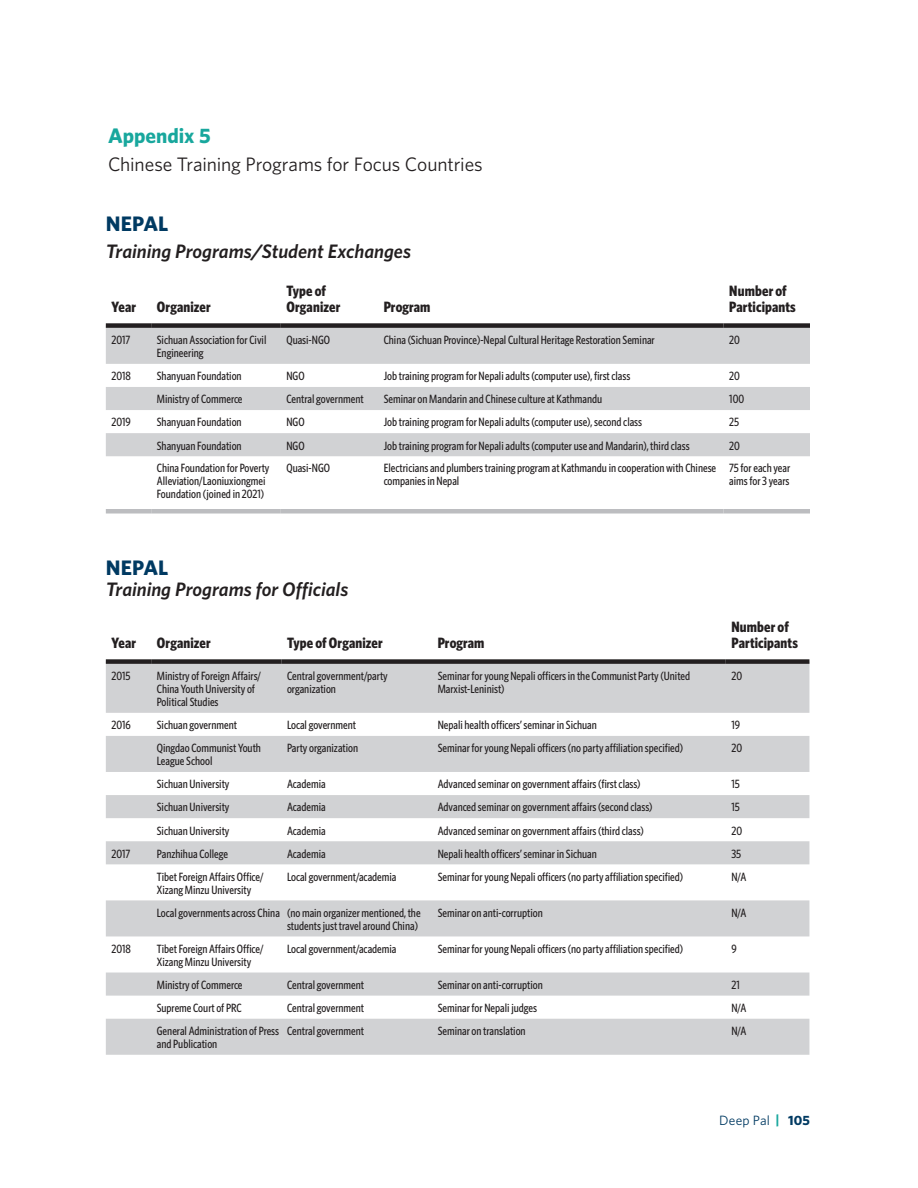
<style>
.page{position:relative;width:918px;height:1188px;background:#fff}
.page>*{position:absolute;margin:0;border:0;box-sizing:border-box;transform-origin:0 0}
.APPEN_HEAD_A{font:700 21px "Whitney";letter-spacing:.005em;color:#003a62}
.GEC_APPENDIX{font:700 21px "Whitney";color:#18a79d}
.APPEN_TABLE_NAME{font:italic 600 19.5px "Whitney";color:#231f20}
.GEC_APPENDIX_TITLE{font:19.5px "Whitney";letter-spacing:-.005em;color:#231f20}
.APPEN_TABLE_HEADER{font:700 15px/16.5px "Whitney Condensed";letter-spacing:.01em;color:#231f20}
.t1{font:13.5px "Whitney";letter-spacing:.015em;color:#003a62}
.Box_Text{font:500 12px/12.9px "Whitney Condensed";color:#231f20}
.s1{font-weight:700;color:#18a79d}
.s2{font-weight:700}
</style>
<div class="page">
<svg style="left:106px;top:328px;width:704px;height:128px;fill:#d1d2d4"></svg>
<div style="left:106px;top:323px;width:45px;height:5px;background:#231f20"></div>
<div style="left:151px;top:323px;width:130px;height:5px;background:#231f20"></div>
<div style="left:281px;top:323px;width:97px;height:5px;background:#231f20"></div>
<div style="left:378px;top:323px;width:346px;height:5px;background:#231f20"></div>
<div style="left:724px;top:323px;width:86px;height:5px;background:#231f20"></div>
<div style="left:106px;top:509px;width:45px;height:5px;background:#bcbdc0"></div>
<div style="left:151px;top:509px;width:130px;height:5px;background:#bcbdc0"></div>
<div style="left:281px;top:509px;width:97px;height:5px;background:#bcbdc0"></div>
<div style="left:378px;top:509px;width:346px;height:5px;background:#bcbdc0"></div>
<div style="left:724px;top:509px;width:86px;height:5px;background:#bcbdc0"></div>
<svg style="left:106px;top:664px;width:703px;height:391px;fill:#d1d2d4"></svg>
<div style="left:106px;top:659px;width:45px;height:5px;background:#231f20"></div>
<div style="left:151px;top:659px;width:130px;height:5px;background:#231f20"></div>
<div style="left:281px;top:659px;width:151px;height:5px;background:#231f20"></div>
<div style="left:432px;top:659px;width:294px;height:5px;background:#231f20"></div>
<div style="left:726px;top:659px;width:83px;height:5px;background:#231f20"></div>
<p class="GEC_APPENDIX" style="left:108px;top:122px;width:104px">Appendix 5</p>
<p class="GEC_APPENDIX_TITLE" style="left:108px;top:151px;width:376px">Chinese Training Programs for Focus Countries</p>
<p class="APPEN_HEAD_A" style="left:106px;top:209px;width:64px">NEPAL</p>
<p class="APPEN_TABLE_NAME" style="left:106px;top:239px;width:307px">Training Programs/Student Exchanges</p>
<p class="APPEN_TABLE_HEADER" style="left:112px;top:298px;width:26px">Year</p>
<p class="APPEN_TABLE_HEADER" style="left:157px;top:298px;width:55px">Organizer</p>
<p class="APPEN_TABLE_HEADER" style="left:286px;top:281px;width:55px">Type of<br>Organizer</p>
<p class="APPEN_TABLE_HEADER" style="left:384px;top:298px;width:48px">Program</p>
<p class="APPEN_TABLE_HEADER" style="left:729px;top:281px;width:68px">Number of<br>Participants</p>
<p class="Box_Text" style="left:112px;top:333px;width:20px">2017</p>
<p class="Box_Text" style="left:157px;top:333px;width:111px">Sichuan Association for Civil<br>Engineering</p>
<p class="Box_Text" style="left:286px;top:333px;width:45px">Quasi-NGO</p>
<p class="Box_Text" style="left:384px;top:333px;width:273px">China (Sichuan Province)-Nepal Cultural Heritage Restoration Seminar</p>
<p class="Box_Text" style="left:729px;top:333px;width:12px">20</p>
<p class="Box_Text" style="left:112px;top:369px;width:21px">2018</p>
<p class="Box_Text" style="left:157px;top:369px;width:86px">Shanyuan Foundation</p>
<p class="Box_Text" style="left:286px;top:369px;width:20px">NGO</p>
<p class="Box_Text" style="left:384px;top:369px;width:248px">Job training program for Nepali adults (computer use), first class</p>
<p class="Box_Text" style="left:729px;top:369px;width:12px">20</p>
<p class="Box_Text" style="left:157px;top:392px;width:87px">Ministry of Commerce</p>
<p class="Box_Text" style="left:286px;top:392px;width:79px">Central government</p>
<p class="Box_Text" style="left:384px;top:392px;width:220px">Seminar on Mandarin and Chinese culture at Kathmandu</p>
<p class="Box_Text" style="left:729px;top:392px;width:17px">100</p>
<p class="Box_Text" style="left:112px;top:415px;width:21px">2019</p>
<p class="Box_Text" style="left:157px;top:415px;width:86px">Shanyuan Foundation</p>
<p class="Box_Text" style="left:286px;top:415px;width:20px">NGO</p>
<p class="Box_Text" style="left:384px;top:415px;width:260px">Job training program for Nepali adults (computer use), second class</p>
<p class="Box_Text" style="left:729px;top:415px;width:11px">25</p>
<p class="Box_Text" style="left:157px;top:438px;width:86px">Shanyuan Foundation</p>
<p class="Box_Text" style="left:286px;top:438px;width:20px">NGO</p>
<p class="Box_Text" style="left:384px;top:438px;width:307px">Job training program for Nepali adults (computer use and Mandarin), third class</p>
<p class="Box_Text" style="left:729px;top:438px;width:12px">20</p>
<p class="Box_Text" style="left:157px;top:461px;width:114px">China Foundation for Poverty<br>Alleviation/Laoniuxiongmei<br>Foundation (joined in 2021)</p>
<p class="Box_Text" style="left:286px;top:461px;width:45px">Quasi-NGO</p>
<p class="Box_Text" style="left:384px;top:461px;width:334px">Electricians and plumbers training program at Kathmandu in cooperation with Chinese companies in Nepal</p>
<p class="Box_Text" style="left:729px;top:461px;width:63px">75 for each year aims for 3 years</p>
<p class="APPEN_HEAD_A" style="left:106px;top:553px;width:64px">NEPAL</p>
<p class="APPEN_TABLE_NAME" style="left:106px;top:576px;width:244px">Training Programs for Officials</p>
<p class="APPEN_TABLE_HEADER" style="left:112px;top:634px;width:26px">Year</p>
<p class="APPEN_TABLE_HEADER" style="left:157px;top:634px;width:55px">Organizer</p>
<p class="APPEN_TABLE_HEADER" style="left:287px;top:634px;width:97px">Type of Organizer</p>
<p class="APPEN_TABLE_HEADER" style="left:438px;top:634px;width:48px">Program</p>
<p class="APPEN_TABLE_HEADER" style="left:731px;top:617px;width:68px">Number of<br>Participants</p>
<p class="Box_Text" style="left:112px;top:669px;width:21px">2015</p>
<p class="Box_Text" style="left:157px;top:669px;width:106px">Ministry of Foreign Affairs/<br>China Youth University of<br>Political Studies</p>
<p class="Box_Text" style="left:287px;top:669px;width:102px">Central government/party organization</p>
<p class="Box_Text" style="left:438px;top:669px;width:254px">Seminar for young Nepali officers in the Communist Party (United<br>Marxist-Leninist)</p>
<p class="Box_Text" style="left:731px;top:669px;width:12px">20</p>
<p class="Box_Text" style="left:112px;top:718px;width:21px">2016</p>
<p class="Box_Text" style="left:157px;top:718px;width:82px">Sichuan government</p>
<p class="Box_Text" style="left:287px;top:718px;width:71px">Local government</p>
<p class="Box_Text" style="left:438px;top:718px;width:161px">Nepali health officers’ seminar in Sichuan</p>
<p class="Box_Text" style="left:731px;top:718px;width:10px">19</p>
<p class="Box_Text" style="left:157px;top:741px;width:106px">Qingdao Communist Youth<br>League School</p>
<p class="Box_Text" style="left:287px;top:741px;width:73px">Party organization</p>
<p class="Box_Text" style="left:438px;top:741px;width:247px">Seminar for young Nepali officers (no party affiliation specified)</p>
<p class="Box_Text" style="left:731px;top:741px;width:12px">20</p>
<p class="Box_Text" style="left:157px;top:777px;width:74px">Sichuan University</p>
<p class="Box_Text" style="left:287px;top:777px;width:40px">Academia</p>
<p class="Box_Text" style="left:438px;top:777px;width:204px">Advanced seminar on government affairs (first class)</p>
<p class="Box_Text" style="left:731px;top:777px;width:10px">15</p>
<p class="Box_Text" style="left:157px;top:800px;width:74px">Sichuan University</p>
<p class="Box_Text" style="left:287px;top:800px;width:40px">Academia</p>
<p class="Box_Text" style="left:438px;top:800px;width:216px">Advanced seminar on government affairs (second class)</p>
<p class="Box_Text" style="left:731px;top:800px;width:10px">15</p>
<p class="Box_Text" style="left:157px;top:823px;width:74px">Sichuan University</p>
<p class="Box_Text" style="left:287px;top:823px;width:40px">Academia</p>
<p class="Box_Text" style="left:438px;top:823px;width:208px">Advanced seminar on government affairs (third class)</p>
<p class="Box_Text" style="left:731px;top:823px;width:12px">20</p>
<p class="Box_Text" style="left:112px;top:847px;width:20px">2017</p>
<p class="Box_Text" style="left:157px;top:847px;width:73px">Panzhihua College</p>
<p class="Box_Text" style="left:287px;top:847px;width:40px">Academia</p>
<p class="Box_Text" style="left:438px;top:847px;width:161px">Nepali health officers’ seminar in Sichuan</p>
<p class="Box_Text" style="left:731px;top:847px;width:11px">35</p>
<p class="Box_Text" style="left:157px;top:870px;width:108px">Tibet Foreign Affairs Office/<br>Xizang Minzu University</p>
<p class="Box_Text" style="left:287px;top:870px;width:111px">Local government/academia</p>
<p class="Box_Text" style="left:438px;top:870px;width:247px">Seminar for young Nepali officers (no party affiliation specified)</p>
<p class="Box_Text" style="left:731px;top:870px;width:16px">N/A</p>
<p class="Box_Text" style="left:157px;top:906px;width:125px">Local governments across China</p>
<p class="Box_Text" style="left:287px;top:906px;width:135px">(no main organizer mentioned, the students just travel around China)</p>
<p class="Box_Text" style="left:438px;top:906px;width:107px">Seminar on anti-corruption</p>
<p class="Box_Text" style="left:731px;top:906px;width:16px">N/A</p>
<p class="Box_Text" style="left:112px;top:942px;width:21px">2018</p>
<p class="Box_Text" style="left:157px;top:942px;width:108px">Tibet Foreign Affairs Office/<br>Xizang Minzu University</p>
<p class="Box_Text" style="left:287px;top:942px;width:111px">Local government/academia</p>
<p class="Box_Text" style="left:438px;top:942px;width:247px">Seminar for young Nepali officers (no party affiliation specified)</p>
<p class="Box_Text" style="left:731px;top:942px;width:7px">9</p>
<p class="Box_Text" style="left:157px;top:978px;width:87px">Ministry of Commerce</p>
<p class="Box_Text" style="left:287px;top:978px;width:79px">Central government</p>
<p class="Box_Text" style="left:438px;top:978px;width:107px">Seminar on anti-corruption</p>
<p class="Box_Text" style="left:731px;top:978px;width:10px">21</p>
<p class="Box_Text" style="left:157px;top:1001px;width:86px">Supreme Court of PRC</p>
<p class="Box_Text" style="left:287px;top:1001px;width:79px">Central government</p>
<p class="Box_Text" style="left:438px;top:1001px;width:101px">Seminar for Nepali judges</p>
<p class="Box_Text" style="left:731px;top:1001px;width:16px">N/A</p>
<p class="Box_Text" style="left:157px;top:1024px;width:124px">General Administration of Press and Publication</p>
<p class="Box_Text" style="left:287px;top:1024px;width:79px">Central government</p>
<p class="Box_Text" style="left:438px;top:1024px;width:90px">Seminar on translation</p>
<p class="Box_Text" style="left:731px;top:1024px;width:16px">N/A</p>
<p class="t1" style="left:719px;top:1112px;width:92px">Deep Pal <span class="s1">|</span> <span class="s2">105</span></p>
</div>
